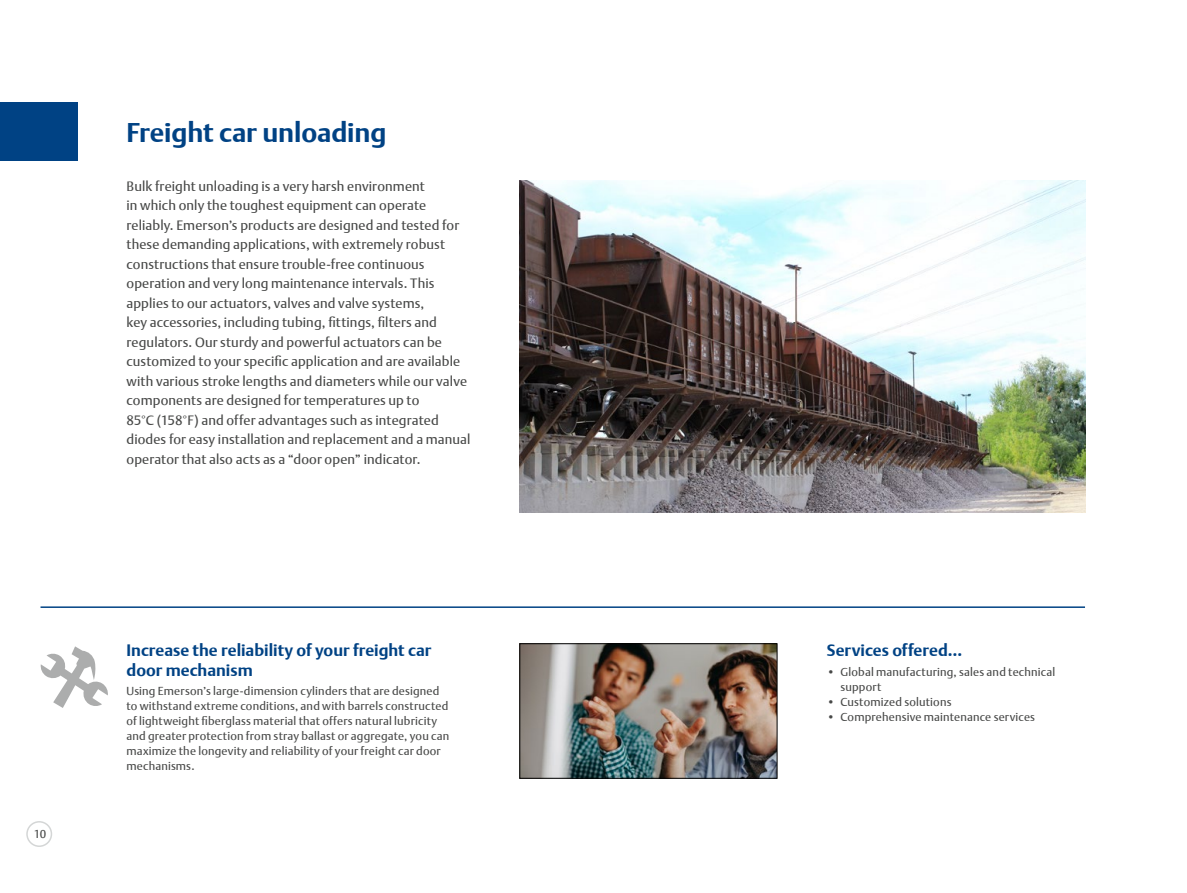
<style>
.page{position:relative;width:1187px;height:893px;background:#fff}
.page>*{position:absolute;margin:0;border:0;box-sizing:border-box;transform-origin:0 0}
.Internal_pages_title{font:700 27px "DTL Argo T";letter-spacing:-.005em;color:#004284}
.Subtitle_benefit_of{font:700 16.5px/19.5px "DTL Argo T";color:#004284}
.Body_text_9pt__Blue{font:13.5px/19.5px "DTL Argo T";letter-spacing:.01em;color:#474847}
.Body_text_benefit_of{font:11.55px/15px "DTL Argo T";letter-spacing:.015em;color:#474847}
.Bullets_Services_off{font:11.55px/15px "DTL Argo T";letter-spacing:.015em;color:#474847}
</style>
<div class="page">
<div style="left:26px;top:821px;width:26px;height:26px;border:2px solid #d4d6d6;border-radius:50%"></div>
<div style="left:0;top:102px;width:77px;height:58px;background:#004284"></div>
<img style="left:519px;top:180px;width:565px;height:333px">
<hr style="left:40px;top:606px;width:1044px;height:2px;background:#004284">
<svg style="left:41px;top:646px;width:67px;height:62px"></svg>
<img style="left:521px;top:645px;width:254px;height:132px">
<div style="left:519px;top:643px;width:258px;height:136px;border:1px solid #000"></div>
<p class="Body_text_benefit_of" style="left:34px;top:827px;width:14px">10</p>
<p class="Internal_pages_title" style="left:126px;top:116px;width:261px">Freight car unloading</p>
<p class="Body_text_9pt__Blue" style="left:126px;top:176px;width:342px">Bulk freight unloading is a very harsh environment<br>in which only the toughest equipment can operate reliably. Emerson’s products are designed and tested for these demanding applications, with extremely robust constructions that ensure trouble-free continuous operation and very long maintenance intervals. This applies to our actuators, valves and valve systems,<br>key accessories, including tubing, fittings, filters and regulators. Our sturdy and powerful actuators can be customized to your specific application and are available with various stroke lengths and diameters while our valve components are designed for temperatures up to</p>
<p class="Body_text_9pt__Blue" style="left:126px;top:410px;width:345px">85°C (158°F) and offer advantages such as integrated diodes for easy installation and replacement and a manual operator that also acts as a “door open” indicator.</p>
<p class="Subtitle_benefit_of" style="left:126px;top:640px;width:306px">Increase the reliability of your freight car door mechanism</p>
<p class="Body_text_benefit_of" style="left:126px;top:683px;width:324px">Using Emerson’s large-dimension cylinders that are designed to withstand extreme conditions, and with barrels constructed of lightweight fiberglass material that offers natural lubricity and greater protection from stray ballast or aggregate, you can maximize the longevity and reliability of your freight car door mechanisms.</p>
<p class="Subtitle_benefit_of" style="left:826px;top:640px;width:137px">Services offered…</p>
<p class="Bullets_Services_off" style="left:840px;top:664px;width:216px;text-indent:-14px">• Global manufacturing, sales and technical support</p>
<p class="Bullets_Services_off" style="left:826px;top:694px;width:126px">• Customized solutions</p>
<p class="Bullets_Services_off" style="left:826px;top:709px;width:210px">• Comprehensive maintenance services</p>
</div>
